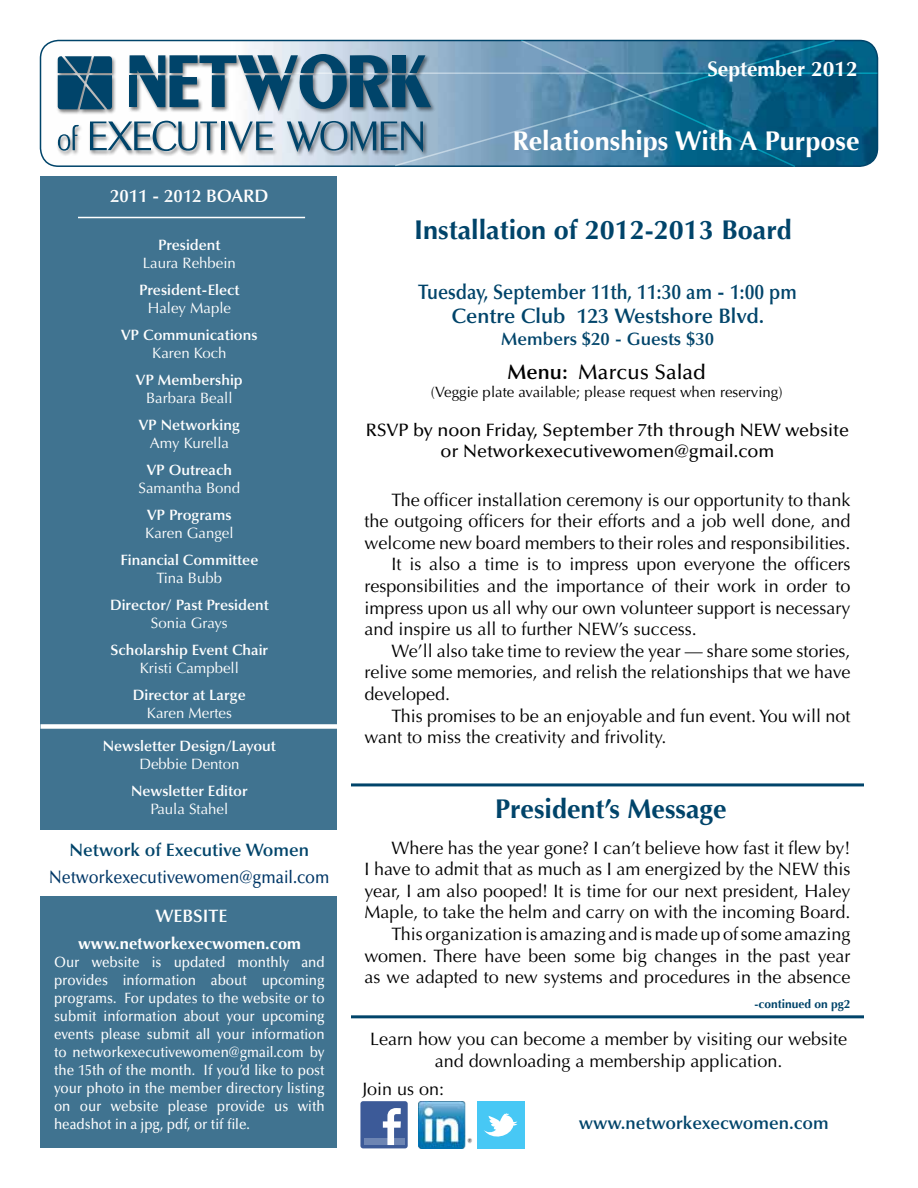
<style>
.page{position:relative;width:918px;height:1188px;background:#fff}
.page>*{position:absolute;margin:0;border:0;box-sizing:border-box;transform-origin:0 0}
.t1{font:700 27px "Optima";color:#00446a}
.t2{font:700 27px "Optima";color:#fff}
.t3{font:600 21px/24px "Optima";color:#00446a;text-align:center;scale:.9 1}
.t4{font:500 21px "Optima";color:#000}
.t5{font:700 21px "Optima";color:#fff}
.t6{font:18px/21.6px "Optima";color:#000;text-align:right}
.t7{font:500 18px/21.6px "Optima";color:#000;text-align:center}
.t8{font:600 18px "Optima";color:#00446a}
.t9{font:500 18px "Optima";color:#003767;scale:.9 1}
.t10{font:600 18px "Optima";color:#fff}
.t11{font:700 16.5px "Optima";color:#fff}
.t12{font:500 15px/18px "Optima";color:#fff;text-align:justify;scale:.9 1}
.t13{font:600 15px "Optima";color:#fff}
.t14{font:15px "Optima";color:#fff}
.t15{font:15px "Optima";color:#000}
.t16{font:700 12px "Optima";color:#00446a}
.s1{font-weight:600}
</style>
<div class="page">
<img style="left:40px;top:40px;width:838px;height:126px">
<div style="left:40px;top:40px;width:838px;height:127px;border:2px solid #00446a;border-radius:18px"></div>
<svg style="left:393px;top:39px;width:443px;height:128px;background:#5d8fae"></svg>
<svg style="left:519px;top:39px;width:278px;height:128px;background:#34799d"></svg>
<hr style="left:290px;top:72px;width:588px;height:2px;background:#fff">
<div style="left:40px;top:896px;width:298px;height:252px;background:#407390"></div>
<div style="left:40px;top:177px;width:298px;height:653px;background:#407390"></div>
<div style="left:56px;top:53px;width:380px;height:104px;background:#000;opacity:.5"></div>
<svg style="left:130px;top:54px;width:301px;height:57px;background:#64899f"></svg>
<svg style="left:58px;top:56px;width:54px;height:53px;background:#185373"></svg>
<svg style="left:58px;top:125px;width:21px;height:26px"></svg>
<svg style="left:90px;top:121px;width:127px;height:30px"></svg>
<hr style="left:221px;top:121px;width:3px;height:29px;background:#00446a">
<svg style="left:228px;top:121px;width:45px;height:31px"></svg>
<svg style="left:287px;top:121px;width:136px;height:31px;background:#7a98ad"></svg>
<hr style="left:78px;top:217px;width:227px;height:1px;background:#fff">
<hr style="left:351px;top:1015px;width:513px;height:3px;background:#00446a">
<hr style="left:351px;top:783px;width:513px;height:3px;background:#00446a">
<div style="left:360px;top:1101px;width:48px;height:47px;background:#3c5a98;border-radius:3px"></div>
<div style="left:364px;top:1138px;width:40px;height:7px;background:#6d85b3"></div>
<svg style="left:383px;top:1108px;width:18px;height:37px"></svg>
<img style="left:419px;top:1101px;width:53px;height:47px">
<div style="left:477px;top:1101px;width:47px;height:48px;background:#47c8f5"></div>
<svg style="left:484px;top:1113px;width:33px;height:24px"></svg>
<div style="left:40px;top:724px;width:299px;height:5px;background:#fff"></div>
<p class="t10" style="left:110px;top:185px;width:160px">2011 - 2012 BOARD</p>
<p class="t13" style="left:158px;top:237px;width:64px">President</p>
<p class="t14" style="left:143px;top:255px;width:95px">Laura Rehbein</p>
<p class="t13" style="left:139px;top:282px;width:102px">President-Elect</p>
<p class="t14" style="left:148px;top:300px;width:85px">Haley Maple</p>
<p class="t13" style="left:121px;top:327px;width:138px">VP Communications</p>
<p class="t14" style="left:152px;top:345px;width:76px">Karen Koch</p>
<p class="t13" style="left:136px;top:372px;width:108px">VP Membership</p>
<p class="t14" style="left:146px;top:390px;width:88px">Barbara Beall</p>
<p class="t13" style="left:139px;top:417px;width:103px">VP Networking</p>
<p class="t14" style="left:150px;top:435px;width:81px">Amy Kurella</p>
<p class="t13" style="left:147px;top:462px;width:87px">VP Outreach</p>
<p class="t14" style="left:139px;top:480px;width:103px">Samantha Bond</p>
<p class="t13" style="left:147px;top:507px;width:86px">VP Programs</p>
<p class="t14" style="left:145px;top:525px;width:90px">Karen Gangel</p>
<p class="t13" style="left:120px;top:552px;width:140px">Financial Committee</p>
<p class="t14" style="left:157px;top:570px;width:67px">Tina Bubb</p>
<p class="t13" style="left:110px;top:597px;width:160px">Director/ Past President</p>
<p class="t14" style="left:151px;top:615px;width:78px">Sonia Grays</p>
<p class="t13" style="left:111px;top:642px;width:159px">Scholarship Event Chair</p>
<p class="t14" style="left:140px;top:660px;width:101px">Kristi Campbell</p>
<p class="t13" style="left:133px;top:687px;width:114px">Director at Large</p>
<p class="t14" style="left:147px;top:705px;width:87px">Karen Mertes</p>
<p class="t13" style="left:103px;top:738px;width:174px">Newsletter Design/Layout</p>
<p class="t14" style="left:139px;top:756px;width:102px">Debbie Denton</p>
<p class="t13" style="left:131px;top:783px;width:118px">Newsletter Editor</p>
<p class="t14" style="left:150px;top:801px;width:79px">Paula Stahel</p>
<p class="t8" style="left:70px;top:840px;width:241px">Network of Executive Women</p>
<p class="t9" style="left:49px;top:867px;width:313px">Networkexecutivewomen@gmail.com</p>
<p class="t10" style="left:156px;top:906px;width:74px">WEBSITE</p>
<p class="t11" style="left:78px;top:934px;width:225px">www.networkexecwomen.com</p>
<p class="t12" style="left:54px;top:954px;width:302px">Our website is updated monthly and provides information about upcoming programs. For updates to the website or to submit information about your upcoming events please submit all your information to networkexecutivewomen@gmail.com by the 15th of the month. If you’d like to post your photo in the member directory listing on our website please provide us with headshot in a jpg, pdf, or tif file.</p>
<p class="t5" style="left:707px;top:56px;width:152px">September 2012</p>
<h1 class="t2" style="left:512px;top:126px;width:349px">Relationships With A Purpose</h1>
<h1 class="t1" style="left:414px;top:214px;width:379px">Installation of 2012-2013 Board</h1>
<p class="t3" style="left:418px;top:280px;width:422px">Tuesday, September 11th, 11:30 am - 1:00 pm<br>Centre Club 123 Westshore Blvd.</p>
<p class="t8" style="left:501px;top:328px;width:214px">Members $20 - Guests $30</p>
<p class="t4" style="left:508px;top:360px;width:200px"><span class="s1">Menu:</span> Marcus Salad</p>
<p class="t15" style="left:431px;top:383px;width:353px">(Veggie plate available; please request when reserving)</p>
<p class="t7" style="left:366px;top:419px;width:485px">RSVP by noon Friday, September 7th through NEW website or Networkexecutivewomen@gmail.com</p>
<p class="t6" style="left:392px;top:489px;width:461px">The officer installation ceremony is our opportunity to thank</p>
<p class="t6" style="left:364px;top:511px;width:487px">the outgoing officers for their efforts and a job well done, and</p>
<p class="t6" style="left:364px;top:532px;width:487px">welcome new board members to their roles and responsibilities.</p>
<p class="t6" style="left:392px;top:554px;width:460px">It is also a time is to impress upon everyone the officers</p>
<p class="t6" style="left:364px;top:575px;width:487px">responsibilities and the importance of their work in order to</p>
<p class="t6" style="left:364px;top:597px;width:488px">impress upon us all why our own volunteer support is necessary</p>
<p class="t6" style="left:364px;top:619px;width:334px">and inspire us all to further NEW’s success.</p>
<p class="t6" style="left:392px;top:640px;width:461px">We’ll also take time to review the year — share some stories,</p>
<p class="t6" style="left:364px;top:662px;width:487px">relive some memories, and relish the relationships that we have</p>
<p class="t6" style="left:364px;top:683px;width:87px">developed.</p>
<p class="t6" style="left:392px;top:705px;width:461px">This promises to be an enjoyable and fun event. You will not</p>
<p class="t6" style="left:364px;top:727px;width:304px">want to miss the creativity and frivolity.</p>
<h1 class="t1" style="left:495px;top:793px;width:233px">President’s Message</h1>
<p class="t6" style="left:364px;top:837px;width:488px">Where has the year gone? I can’t believe how fast it flew by!<br>I have to admit that as much as I am energized by the NEW this year, I am also pooped! It is time for our next president, Haley Maple, to take the helm and carry on with the incoming Board.<br>This organization is amazing and is made up of some amazing women. There have been some big changes in the past year as we adapted to new systems and procedures in the absence</p>
<p class="t16" style="left:754px;top:997px;width:98px">-continued on pg2</p>
<p class="t6" style="left:370px;top:1028px;width:479px;text-align:center">Learn how you can become a member by visiting our website and downloading a membership application.</p>
<p class="t6" style="left:362px;top:1078px;width:83px">Join us on:</p>
<p class="t8" style="left:579px;top:1113px;width:251px">www.networkexecwomen.com</p>
</div>
